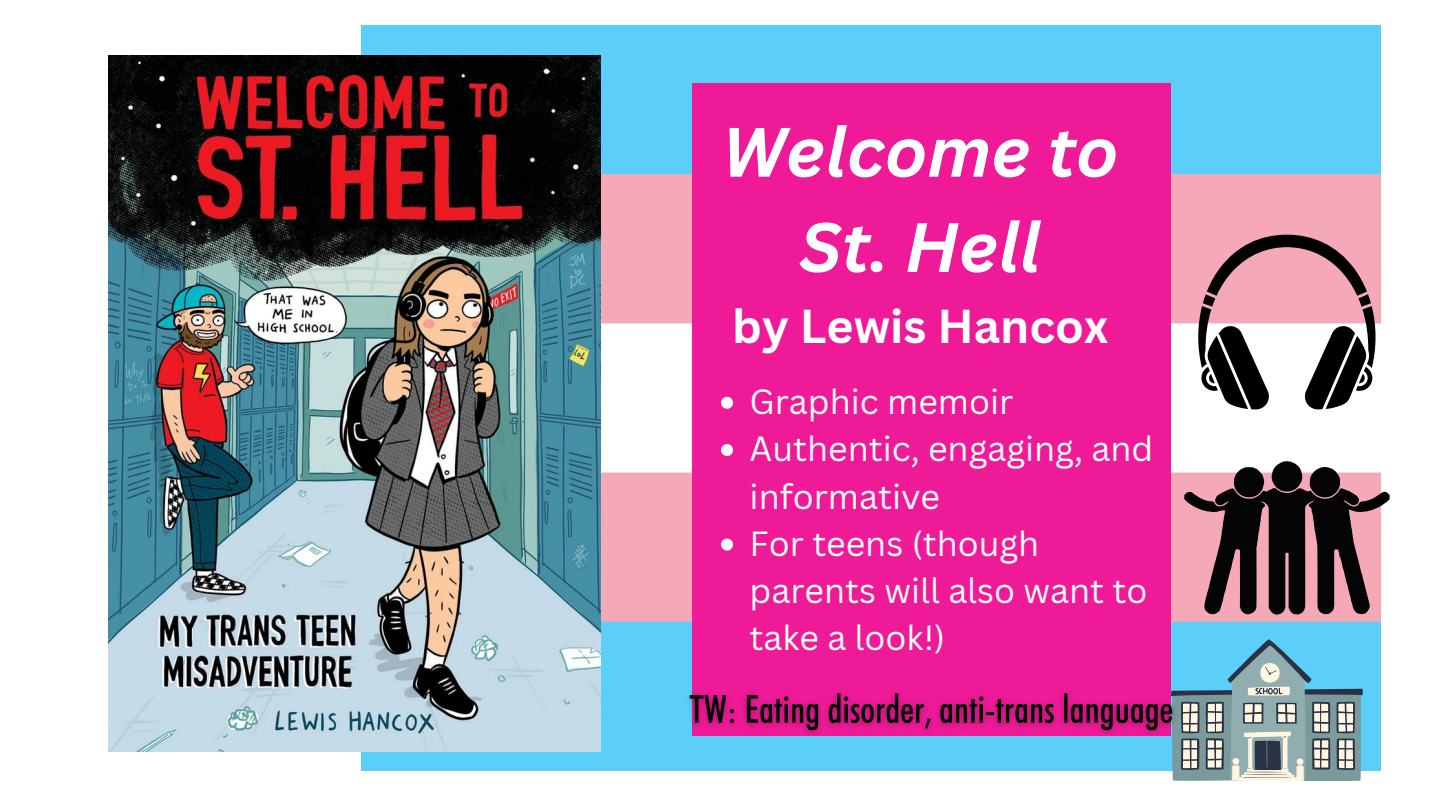
<style>
.page{position:relative;width:1440px;height:810px;background:#fff}
.page>*{position:absolute;margin:0;border:0;box-sizing:border-box;transform-origin:0 0}
.t1{font:italic 700 68.3px/95.2px "Canva Sans";color:#fff;text-align:center}
.t2{font:700 46.3px "Canva Sans";color:#fff}
.t3{font:34px/47.2px "Canva Sans";color:#fff}
</style>
<div class="page">
<img style="left:361px;top:25px;width:1020px;height:746px">
<div style="left:692px;top:84px;width:478px;height:651px;background:#ee1a98"></div>
<img style="left:109px;top:55px;width:492px;height:697px">
<svg style="left:1197px;top:235px;width:180px;height:174px"></svg>
<svg style="left:1171px;top:638px;width:192px;height:143px;background:#83aeb9"></svg>
<svg style="left:1184px;top:461px;width:206px;height:156px;background:#7e5f65"></svg>
<svg style="left:721px;top:397px;width:12px;height:12px"></svg>
<svg style="left:721px;top:444px;width:12px;height:12px"></svg>
<svg style="left:721px;top:539px;width:12px;height:12px"></svg>
<img style="left:680px;top:678px;width:503px;height:67px">
<h1 class="t1" style="left:722px;top:103px;width:398px">Welcome to<br>St. Hell</h1>
<h2 class="t2" style="left:732px;top:294px;width:377px">by Lewis Hancox</h2>
<p class="t3" style="left:750px;top:377px;width:405px">Graphic memoir<br>Authentic, engaging, and informative<br>For teens (though parents will also want to take a look!)</p>
</div>
